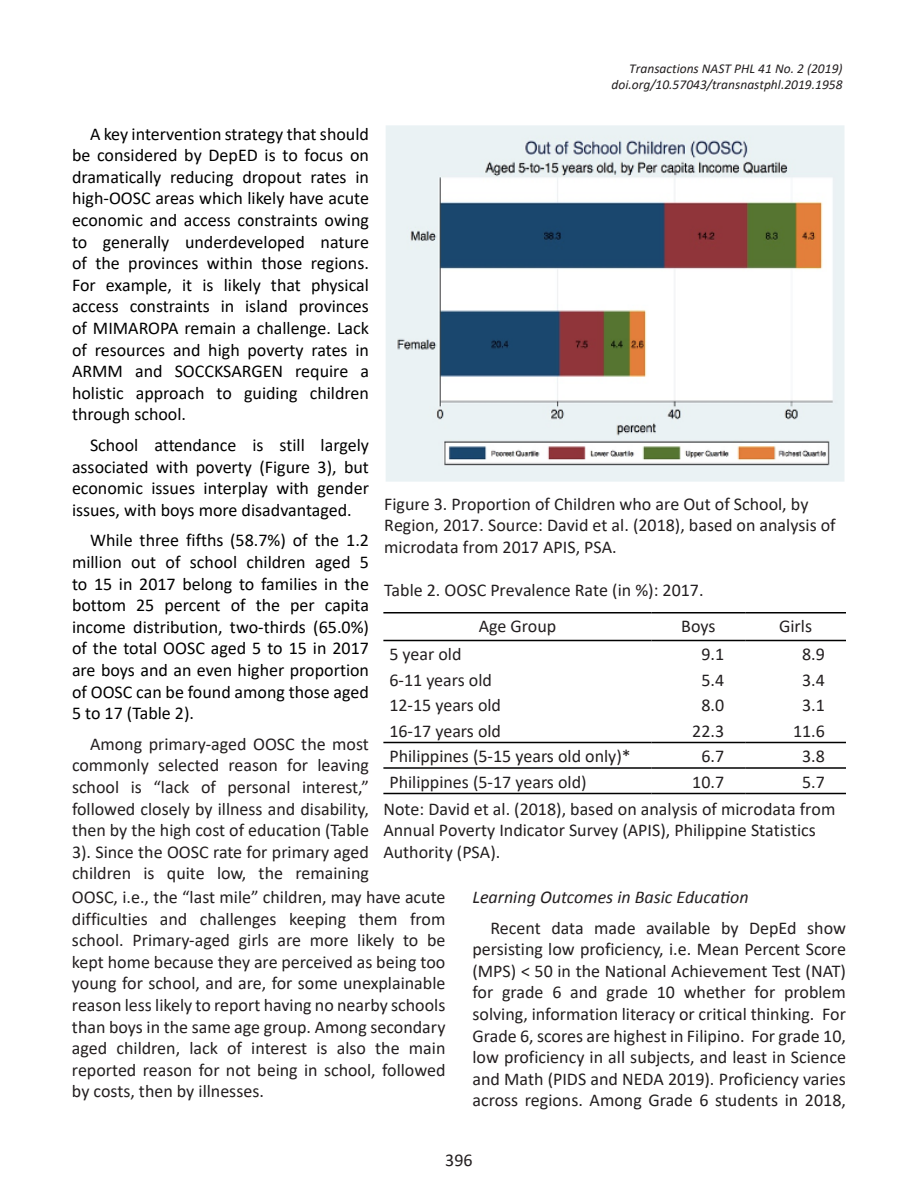
<style>
.page{position:relative;width:918px;height:1188px;background:#fff}
.page>*{position:absolute;margin:0;border:0;box-sizing:border-box;transform-origin:0 0}
.t1{font:18px/21.6px "Calibri";color:#231f20;text-align:justify}
.t2{font:18px/21.6px "Calibri";color:#000;text-align:justify}
.t3{font:italic 18px "Calibri";color:#231f20}
.t4{font:italic 13.5px/16.2px "Calibri";color:#231f20;text-align:right}
.s1{color:#fff}
</style>
<div class="page">
<img style="left:386px;top:126px;width:459px;height:356px">
<hr style="left:383px;top:767px;width:269px;height:2px;background:#000">
<hr style="left:652px;top:767px;width:93px;height:2px;background:#000">
<hr style="left:745px;top:767px;width:101px;height:2px;background:#000">
<hr style="left:383px;top:793px;width:269px;height:1px;background:#000">
<hr style="left:652px;top:793px;width:93px;height:1px;background:#000">
<hr style="left:745px;top:793px;width:101px;height:1px;background:#000">
<hr style="left:383px;top:612px;width:269px;height:2px;background:#000">
<hr style="left:652px;top:612px;width:93px;height:2px;background:#000">
<hr style="left:745px;top:612px;width:101px;height:2px;background:#000">
<hr style="left:383px;top:640px;width:269px;height:1px;background:#000">
<hr style="left:652px;top:640px;width:93px;height:1px;background:#000">
<hr style="left:745px;top:640px;width:101px;height:1px;background:#000">
<hr style="left:383px;top:742px;width:269px;height:1px;background:#000">
<hr style="left:652px;top:742px;width:93px;height:1px;background:#000">
<hr style="left:745px;top:742px;width:101px;height:1px;background:#000">
<p class="t4" style="left:569px;top:60px;width:275px">Transactions NAST PHL 41 No. 2 (2019) <span class="s1">https://</span>doi.org/10.57043/transnastphl.2019.1958</p>
<p class="t2" style="left:72px;top:122px;width:299px;text-indent:18px">A key intervention strategy that should be considered by DepED is to focus on dramatically reducing dropout rates in high-OOSC areas which likely have acute economic and access constraints owing to generally underdeveloped nature of the provinces within those regions.<br>For example, it is likely that physical access constraints in island provinces of MIMAROPA remain a challenge. Lack of resources and high poverty rates in ARMM and SOCCKSARGEN require a holistic approach to guiding children through school.</p>
<p class="t2" style="left:72px;top:434px;width:299px;text-indent:18px">School attendance is still largely associated with poverty (Figure 3), but economic issues interplay with gender issues, with boys more disadvantaged.</p>
<p class="t2" style="left:72px;top:529px;width:299px;text-indent:18px">While three fifths (58.7%) of the 1.2 million out of school children aged 5 to 15 in 2017 belong to families in the bottom 25 percent of the per capita income distribution, two-thirds (65.0%) of the total OOSC aged 5 to 15 in 2017 are boys and an even higher proportion of OOSC can be found among those aged 5 to 17 (Table 2).</p>
<p class="t1" style="left:72px;top:732px;width:299px;text-indent:18px">Among primary-aged OOSC the most commonly selected reason for leaving school is “lack of personal interest,” followed closely by illness and disability, then by the high cost of education (Table 3). Since the OOSC rate for primary aged children is quite low, the remaining</p>
<p class="t1" style="left:384px;top:492px;width:453px;text-align:left">Figure 3. Proportion of Children who are Out of School, by<br>Region, 2017. Source: David et al. (2018), based on analysis of microdata from 2017 APIS, PSA.</p>
<p class="t1" style="left:384px;top:579px;width:321px">Table 2. OOSC Prevalence Rate (in %): 2017.</p>
<p class="t1" style="left:479px;top:615px;width:79px">Age Group</p>
<p class="t1" style="left:681px;top:615px;width:36px">Boys</p>
<p class="t1" style="left:779px;top:615px;width:34px">Girls</p>
<p class="t1" style="left:389px;top:643px;width:74px">5 year old</p>
<p class="t1" style="left:701px;top:643px;width:24px">9.1</p>
<p class="t1" style="left:802px;top:643px;width:24px">8.9</p>
<p class="t1" style="left:389px;top:668px;width:104px">6-11 years old</p>
<p class="t1" style="left:701px;top:668px;width:24px">5.4</p>
<p class="t1" style="left:802px;top:668px;width:24px">3.4</p>
<p class="t1" style="left:389px;top:694px;width:113px">12-15 years old</p>
<p class="t1" style="left:701px;top:694px;width:24px">8.0</p>
<p class="t1" style="left:802px;top:694px;width:24px">3.1</p>
<p class="t1" style="left:389px;top:719px;width:113px">16-17 years old</p>
<p class="t1" style="left:692px;top:719px;width:33px">22.3</p>
<p class="t1" style="left:793px;top:719px;width:33px">11.6</p>
<p class="t1" style="left:389px;top:745px;width:243px">Philippines (5-15 years old only)*</p>
<p class="t1" style="left:701px;top:745px;width:24px">6.7</p>
<p class="t1" style="left:802px;top:745px;width:24px">3.8</p>
<p class="t1" style="left:389px;top:770px;width:199px">Philippines (5-17 years old)</p>
<p class="t1" style="left:692px;top:770px;width:33px">10.7</p>
<p class="t1" style="left:802px;top:770px;width:24px">5.7</p>
<p class="t1" style="left:383px;top:797px;width:454px;text-align:left">Note: David et al. (2018), based on analysis of microdata from<br>Annual Poverty Indicator Survey (APIS), Philippine Statistics<br>Authority (PSA).</p>
<p class="t1" style="left:72px;top:886px;width:375px">OOSC, i.e., the “last mile” children, may have acute difficulties and challenges keeping them from school. Primary-aged girls are more likely to be kept home because they are perceived as being too young for school, and are, for some unexplainable reason less likely to report having no nearby schools than boys in the same age group. Among secondary aged children, lack of interest is also the main reported reason for not being in school, followed by costs, then by illnesses.</p>
<p class="t3" style="left:472px;top:886px;width:278px">Learning Outcomes in Basic Education</p>
<p class="t1" style="left:472px;top:916px;width:375px;text-indent:18px">Recent data made available by DepEd show persisting low proficiency, i.e. Mean Percent Score (MPS) &lt; 50 in the National Achievement Test (NAT) for grade 6 and grade 10 whether for problem solving, information literacy or critical thinking. For Grade 6, scores are highest in Filipino. For grade 10, low proficiency in all subjects, and least in Science and Math (PIDS and NEDA 2019). Proficiency varies across regions. Among Grade 6 students in 2018,</p>
<p class="t1" style="left:445px;top:1148px;width:29px">396</p>
</div>
